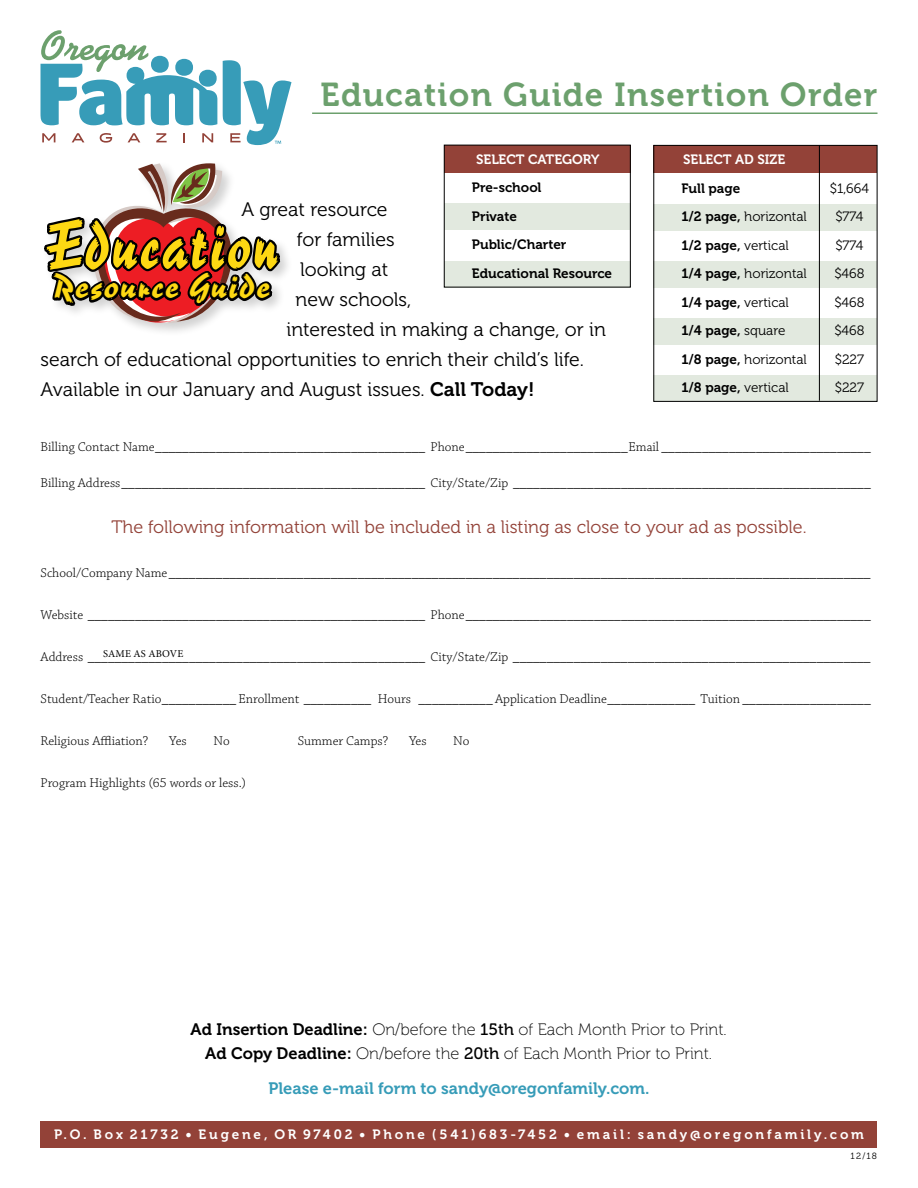
<style>
.page{position:relative;width:918px;height:1188px;background:#fff}
.page>*{position:absolute;margin:0;border:0;box-sizing:border-box;transform-origin:0 0}
.t1{font:63px "Reporter LT Std 2";letter-spacing:.05em;color:#fdd813}
.t2{font:33px "Museo 700";letter-spacing:.04em;color:#6ca06d}
.t3{font:31.5px "Reporter LT Std 2";letter-spacing:.05em;color:#fdd813;scale:1.25 1}
.t4{font:19.5px "Museo 300";color:#000}
.t5{font:18px "Museo 300";color:#934238}
.t6{font:16.5px/24px "Museo 100";color:#000;text-align:center}
.t7{font:16.5px "Museo 700";color:#379cb8}
.t8{font:300 13.5px "Chaparral Pro";color:#000}
.t9{font:13.5px/28.5px "Museo 700";color:#000}
.t10{font:13.5px "Museo 300";color:#000}
.t11{font:13.5px "Museo 700";letter-spacing:.21em;color:#fff}
.t12{font:13.5px "Museo 700";color:#fff}
.t13{font:10.5px "Minion Pro";letter-spacing:.01em;color:#000}
.t14{font:9px "Museo 300";color:#000}
.s1{font-family:"Museo 700"}
.s2{font-family:"Museo 300"}
.s3{font-family:"Museo 500"}
</style>
<div class="page">
<div style="left:654px;top:145px;width:223px;height:28px;background:#934238"></div>
<div style="left:654px;top:318px;width:223px;height:27px;background:#e2e9df"></div>
<div style="left:654px;top:375px;width:223px;height:27px;background:#e2e9df"></div>
<div style="left:654px;top:261px;width:223px;height:27px;background:#e2e9df"></div>
<div style="left:654px;top:204px;width:223px;height:27px;background:#e2e9df"></div>
<hr style="left:819px;top:145px;width:1px;height:256px;background:#000">
<div style="left:653px;top:145px;width:224px;height:257px;border:1px solid #000"></div>
<div style="left:444px;top:145px;width:187px;height:28px;background:#934238"></div>
<div style="left:444px;top:261px;width:187px;height:27px;background:#e2e9df"></div>
<div style="left:444px;top:203px;width:187px;height:27px;background:#e2e9df"></div>
<div style="left:444px;top:145px;width:187px;height:142px;border:1px solid #000"></div>
<hr style="left:312px;top:112px;width:566px;height:2px;background:#6ca06d">
<svg style="left:41px;top:30px;width:176px;height:95px"></svg>
<svg style="left:42px;top:133px;width:13px;height:9px"></svg>
<svg style="left:72px;top:133px;width:12px;height:9px"></svg>
<svg style="left:100px;top:133px;width:12px;height:10px"></svg>
<svg style="left:128px;top:133px;width:12px;height:9px"></svg>
<svg style="left:156px;top:133px;width:11px;height:9px"></svg>
<svg style="left:183px;top:133px;width:2px;height:9px"></svg>
<svg style="left:202px;top:133px;width:11px;height:9px"></svg>
<svg style="left:223px;top:60px;width:69px;height:85px"></svg>
<div style="left:40px;top:1121px;width:838px;height:27px;background:#934238"></div>
<svg style="left:44px;top:163px;width:238px;height:169px"></svg>
<h2 class="t2" style="left:321px;top:76px;width:558px">Education Guide Insertion Order</h2>
<p class="t12" style="left:476px;top:152px;width:125px">SELECT CATEGORY</p>
<p class="t9" style="left:472px;top:174px;width:142px">Pre-school<br>Private<br>Public/Charter<br>Educational Resource</p>
<h3 class="t4" style="left:242px;top:199px;width:148px">A great resource</h3>
<h3 class="t4" style="left:297px;top:229px;width:99px">for families</h3>
<h3 class="t4" style="left:300px;top:259px;width:90px">looking at</h3>
<h3 class="t4" style="left:295px;top:289px;width:117px">new schools,</h3>
<h3 class="t4" style="left:286px;top:319px;width:321px">interested in making a change, or in</h3>
<h3 class="t4" style="left:40px;top:349px;width:545px">search of educational opportunities to enrich their child’s life.</h3>
<h3 class="t4" style="left:40px;top:379px;width:495px">Available in our January and August issues. <span class="s1">Call Today!</span></h3>
<h1 class="t1" style="left:43px;top:206px;width:237px">Education</h1>
<h3 class="t3" style="left:52px;top:267px;width:176px">Resource Guide</h3>
<p class="t12" style="left:683px;top:152px;width:103px">SELECT AD SIZE</p>
<p class="t9" style="left:681px;top:174px;width:60px">Full page</p>
<p class="t10" style="left:830px;top:181px;width:41px">$1,664</p>
<p class="t10" style="left:681px;top:209px;width:127px"><span class="s1">1/2 page,</span> horizontal</p>
<p class="t10" style="left:836px;top:209px;width:29px">$774</p>
<p class="t9" style="left:681px;top:231px;width:109px">1/2 page, <span class="s2">vertical</span></p>
<p class="t10" style="left:836px;top:238px;width:29px">$774</p>
<p class="t10" style="left:681px;top:266px;width:127px"><span class="s1">1/4 page,</span> horizontal</p>
<p class="t10" style="left:834px;top:266px;width:32px">$468</p>
<p class="t9" style="left:681px;top:288px;width:109px">1/4 page, <span class="s2">vertical</span></p>
<p class="t10" style="left:834px;top:295px;width:32px">$468</p>
<p class="t9" style="left:681px;top:316px;width:105px">1/4 page, <span class="s2">square</span></p>
<p class="t10" style="left:834px;top:323px;width:32px">$468</p>
<p class="t10" style="left:681px;top:352px;width:127px"><span class="s1">1/8 page,</span> horizontal</p>
<p class="t10" style="left:835px;top:352px;width:31px">$227</p>
<p class="t9" style="left:681px;top:373px;width:109px">1/8 page, <span class="s2">vertical</span></p>
<p class="t10" style="left:835px;top:380px;width:31px">$227</p>
<p class="t8" style="left:41px;top:440px;width:832px">Billing Contact Name________________________________________ Phone________________________Email _______________________________</p>
<p class="t8" style="left:41px;top:476px;width:832px">Billing Address_____________________________________________ City/State/Zip _____________________________________________________</p>
<h3 class="t5" style="left:111px;top:517px;width:697px">The following information will be included in a listing as close to your ad as possible.</h3>
<p class="t8" style="left:40px;top:565px;width:832px">School/Company Name________________________________________________________________________________________________________</p>
<p class="t8" style="left:40px;top:607px;width:832px">Website __________________________________________________ Phone____________________________________________________________</p>
<p class="t8" style="left:40px;top:649px;width:832px">Address __________________________________________________ City/State/Zip _____________________________________________________</p>
<p class="t8" style="left:40px;top:691px;width:832px">Student/Teacher Ratio___________ Enrollment __________ Hours ___________ Application Deadline_____________ Tuition ___________________</p>
<p class="t8" style="left:40px;top:733px;width:109px">Religious Affliation?</p>
<p class="t8" style="left:169px;top:733px;width:19px">Yes</p>
<p class="t8" style="left:213px;top:733px;width:18px">No</p>
<p class="t8" style="left:298px;top:733px;width:92px">Summer Camps?</p>
<p class="t8" style="left:409px;top:733px;width:19px">Yes</p>
<p class="t8" style="left:453px;top:733px;width:18px">No</p>
<p class="t8" style="left:40px;top:775px;width:207px">Program Highlights (65 words or less.)</p>
<p class="t13" style="left:103px;top:648px;width:82px">SAME AS ABOVE</p>
<p class="t6" style="left:191px;top:1018px;width:538px"><span class="s1">Ad Insertion Deadline:</span> On/before the <span class="s3">15th</span> of Each Month Prior to Print.<br><span class="s1">Ad Copy Deadline:</span> On/before the <span class="s3">20th</span> of Each Month Prior to Print.</p>
<p class="t7" style="left:268px;top:1079px;width:383px">Please e-mail form to sandy@oregonfamily.com.</p>
<p class="t11" style="left:54px;top:1127px;width:812px">P.O. Box 21732 • Eugene, OR 97402 • Phone (541)683-7452 • email: sandy@oregonfamily.com</p>
<p class="t14" style="left:851px;top:1151px;width:28px">12/18</p>
</div>
